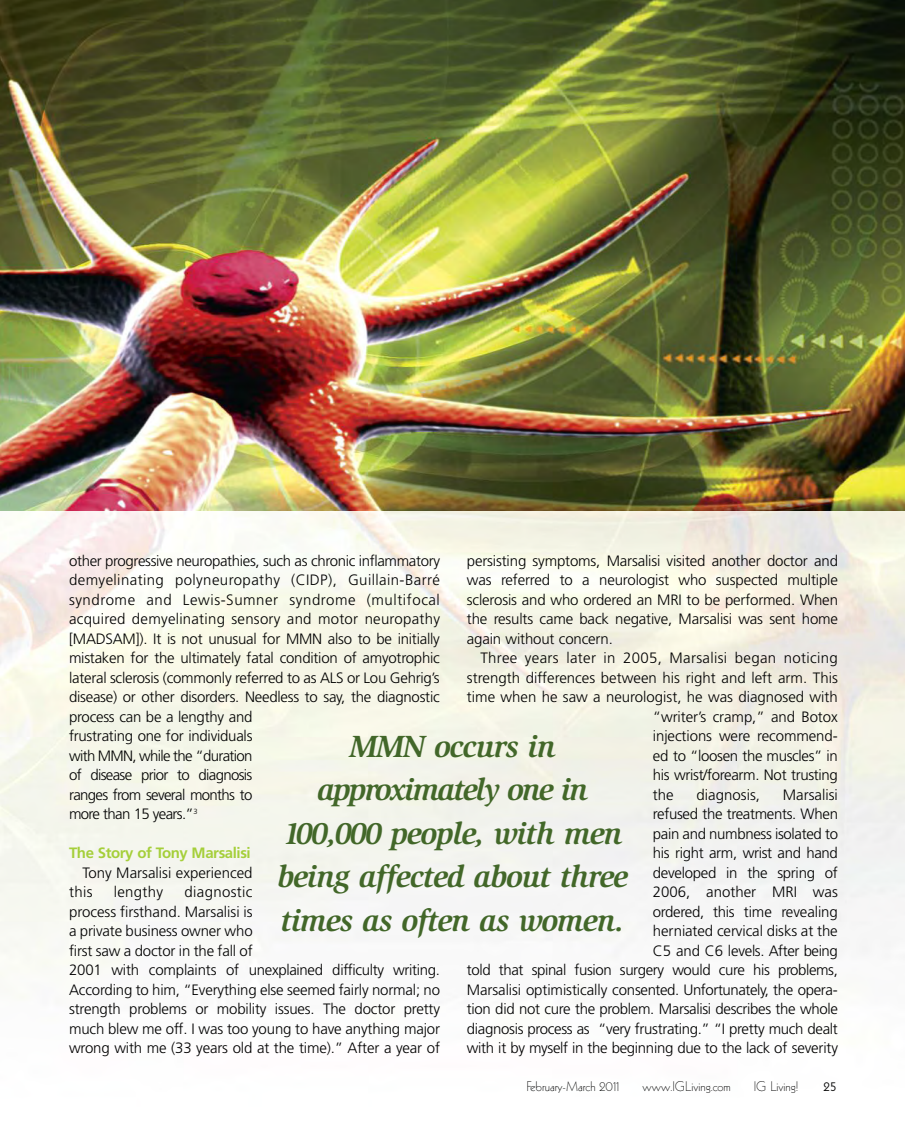
<style>
.page{position:relative;width:905px;height:1134px;background:#fff}
.page>*{position:absolute;margin:0;border:0;box-sizing:border-box;transform-origin:0 0}
.t1{font:italic 700 31.5px/43.5px "Slimbach";letter-spacing:-.025em;color:#426729;text-align:center}
.t2{font:300 15px/19.5px "Frutiger";letter-spacing:-.015em;color:#000}
.t3{font:300 15px "Frutiger";letter-spacing:.02em;color:#000}
.t4{font:700 15px "Frutiger";letter-spacing:-.03em;color:#a5cf3a}
.t5{font:300 13.5px "Kabel";color:#000}
.t6{font:13.5px "Kabel";color:#000}
</style>
<div class="page">
<img style="left:0;top:0;width:904px;height:511px">
<p class="t2" style="left:69px;top:552px;width:372px">other progressive neuropathies, such as chronic inflammatory demyelinating polyneuropathy (CIDP), Guillain-Barré syndrome and Lewis-Sumner syndrome (multifocal acquired demyelinating sensory and motor neuropathy [MADSAM]). It is not unusual for MMN also to be initially mistaken for the ultimately fatal condition of amyotrophic lateral sclerosis (commonly referred to as ALS or Lou Gehrig’s disease) or other disorders. Needless to say, the diagnostic process can be a lengthy and<br>frustrating one for individuals<br>with MMN, while the “duration<br>of disease prior to diagnosis<br>ranges from several months to<br>more than 15 years.”<sup>3</sup></p>
<p class="t4" style="left:69px;top:847px;width:183px">The Story of Tony Marsalisi</p>
<p class="t2" style="left:69px;top:864px;width:185px;text-indent:14px">Tony Marsalisi experienced this</p>
<p class="t2" style="left:467px;top:552px;width:372px;text-align:justify">persisting symptoms, Marsalisi visited another doctor and was referred to a neurologist who suspected multiple sclerosis and who ordered an MRI to be performed. When the results came back negative, Marsalisi was sent home again without concern.</p>
<p class="t3" style="left:480px;top:652px;width:359px">Three years later in 2005, Marsalisi began noticing</p>
<p class="t2" style="left:467px;top:669px;width:372px">strength differences between his right and left arm. This</p>
<p class="t2" style="left:467px;top:689px;width:372px">time when he saw a neurologist, he was diagnosed with</p>
<p class="t2" style="left:653px;top:708px;width:186px">“writer’s cramp,” and Botox</p>
<p class="t2" style="left:653px;top:728px;width:186px">injections were recommend-</p>
<p class="t2" style="left:653px;top:747px;width:186px">ed to “loosen the muscles” in</p>
<p class="t2" style="left:653px;top:767px;width:186px">his wrist/forearm. Not trusting</p>
<p class="t2" style="left:653px;top:786px;width:22px">the</p>
<p class="t2" style="left:696px;top:786px;width:65px">diagnosis,</p>
<h1 class="t1" style="left:277px;top:727px;width:352px">MMN occurs in approximately one in<br>100,000 people, with men being affected about three times as often as women.</h1>
<p class="t2" style="left:467px;top:786px;width:372px;text-align:right">Marsalisi<br>refused the treatments. When<br>pain and numbness isolated to<br>his right arm, wrist and hand<br>developed in the spring of<br>2006, another MRI was<br>ordered, this time revealing<br>herniated cervical disks at the<br>C5 and C6 levels. After being<br>told that spinal fusion surgery would cure his problems, Marsalisi optimistically consented. Unfortunately, the opera&shy;tion did not cure the problem. Marsalisi describes the whole diagnosis process as “very frustrating.” “I pretty much dealt with it by myself in the beginning due to the lack of severity</p>
<p class="t2" style="left:69px;top:884px;width:372px;text-indent:115px">diagnostic<br>process firsthand. Marsalisi is<br>a private business owner who<br>first saw a doctor in the fall of<br>2001 with complaints of unexplained difficulty writing.<br>According to him, “Everything else seemed fairly normal; no strength problems or mobility issues. The doctor pretty much blew me off. I was too young to have anything major wrong with me (33 years old at the time).” After a year of</p>
<p class="t3" style="left:114px;top:886px;width:51px">lengthy</p>
<p class="t5" style="left:526px;top:1081px;width:95px">February-March 2011</p>
<p class="t5" style="left:642px;top:1081px;width:89px">www.IGLiving.com</p>
<p class="t5" style="left:753px;top:1081px;width:46px">IG Living!</p>
<p class="t6" style="left:823px;top:1081px;width:15px">25</p>
</div>
